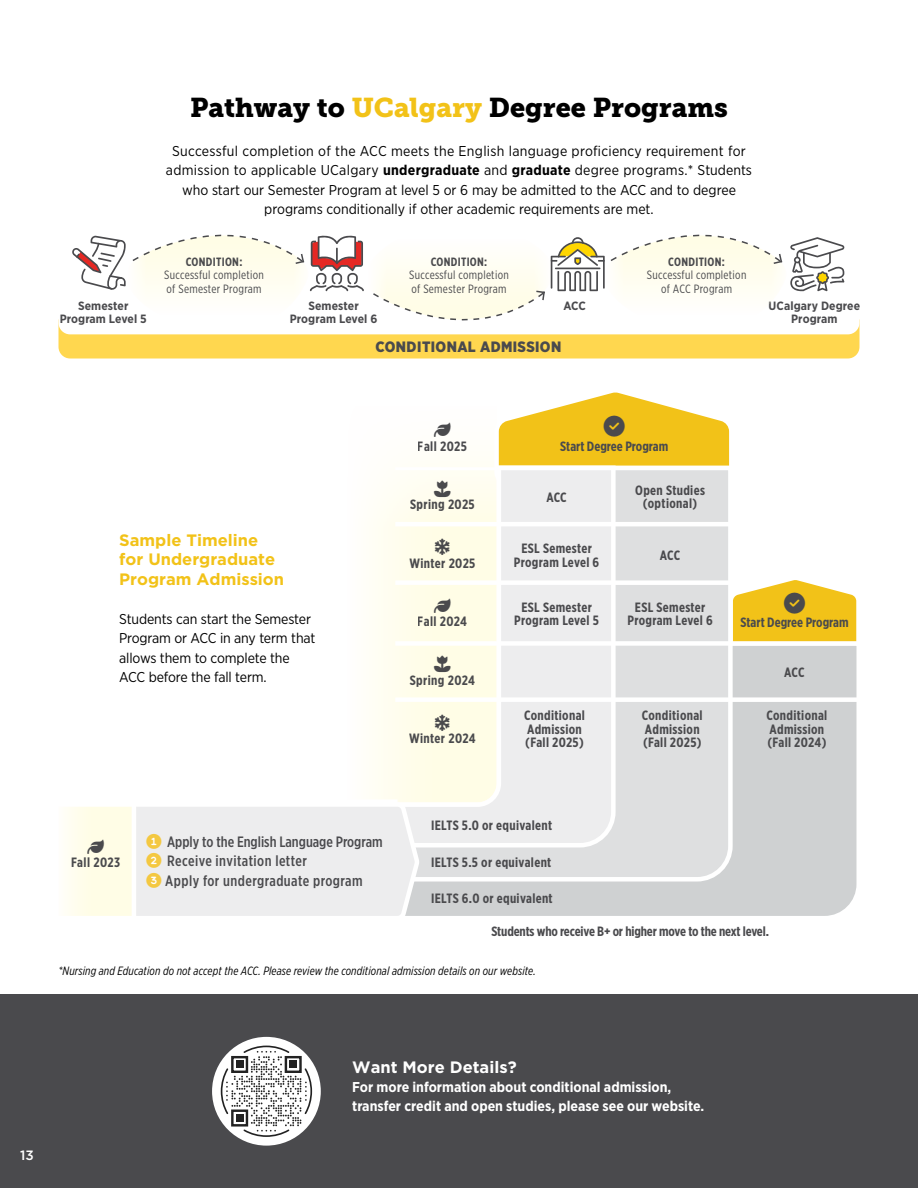
<style>
.page{position:relative;width:918px;height:1188px;background:#fff}
.page>*{position:absolute;margin:0;border:0;box-sizing:border-box;transform-origin:0 0}
.t1{font:27px "Museo Slab 900";color:#000}
.t2{font:700 16.5px/19.5px "Gotham";color:#f2c218}
.t3{font:700 16.5px "Gotham";color:#fff}
.t4{font:16.5px "Font Awesome 6 Pro Solid";color:#4a4a4d}
.t5{font:500 15px/19.5px "Gotham X Narrow";letter-spacing:.02em;color:#4a4a4d}
.t6{font:900 15px "Gotham Narrow";letter-spacing:.025em;color:#4a4a4d}
.t7{font:14.25px/19.5px "Gotham Narrow";color:#000;text-align:center}
.t8{font:700 14.25px/19.5px "Gotham Narrow";color:#fff}
.t9{font:700 13.5px/13.5px "Gotham X Narrow";letter-spacing:.025em;color:#4a4a4d;text-align:center}
.t10{font:700 13.5px "Gotham X Narrow";letter-spacing:-.01em;color:#4a4a4d}
.t11{font:700 13.5px "Gotham X Narrow";color:#4a4a4d}
.t12{font:500 13.5px "Gotham";color:#fff}
.t13{font:12px/13.5px "Gotham X Narrow";letter-spacing:.025em;color:#4a4a4d}
.t14{font:italic 12px "Gotham X Narrow";letter-spacing:.01em;color:#000}
.t15{font:700 12px/13.5px "Gotham Narrow";letter-spacing:.01em;color:#4a4a4d;text-align:center}
.t16{font:700 12px "Gotham X Narrow";letter-spacing:.025em;color:#4a4a4d}
.s1{color:#f2c218}
.s2{font-weight:700}
</style>
<div class="page">
<div style="left:346px;top:407px;width:151px;height:399px;background:#fffef9"></div>
<div style="left:423px;top:646px;width:434px;height:270px;background:#cfd1d2"></div>
<svg style="left:423px;top:489px;width:312px;height:395px;background:#dfe0e1"></svg>
<svg style="left:388px;top:484px;width:230px;height:366px"></svg>
<svg style="left:58px;top:234px;width:802px;height:124px"></svg>
<div style="left:0;top:994px;width:918px;height:194px;background:#4a4a4d"></div>
<div style="left:212px;top:1037px;width:109px;height:109px;background:#fff;border-radius:50%"></div>
<svg style="left:221px;top:1046px;width:91px;height:91px"></svg>
<div style="left:231px;top:1056px;width:17px;height:17px;border:2px solid #222"></div>
<div style="left:236px;top:1061px;width:7px;height:7px;background:#222"></div>
<div style="left:285px;top:1056px;width:17px;height:17px;border:2px solid #222"></div>
<div style="left:290px;top:1061px;width:7px;height:7px;background:#222"></div>
<div style="left:231px;top:1110px;width:17px;height:17px;border:2px solid #222"></div>
<div style="left:236px;top:1114px;width:7px;height:8px;background:#222"></div>
<hr style="left:395px;top:467px;width:477px;height:3px;background:#fff">
<hr style="left:395px;top:522px;width:477px;height:4px;background:#fff">
<div style="left:395px;top:580px;width:335px;height:5px;background:#fff"></div>
<div style="left:395px;top:641px;width:477px;height:5px;background:#fff"></div>
<div style="left:395px;top:697px;width:477px;height:5px;background:#fff"></div>
<svg style="left:417px;top:800px;width:6px;height:116px"></svg>
<svg style="left:435px;top:714px;width:15px;height:17px"></svg>
<svg style="left:435px;top:539px;width:15px;height:16px"></svg>
<svg style="left:434px;top:656px;width:17px;height:16px"></svg>
<svg style="left:434px;top:484px;width:17px;height:13px"></svg>
<svg style="left:733px;top:580px;width:123px;height:80px;background:#edce5d"></svg>
<svg style="left:492px;top:392px;width:238px;height:97px"></svg>
<svg style="left:67px;top:797px;width:350px;height:119px;background:#f1f1ee"></svg>
<h1 class="t1" style="left:190px;top:92px;width:539px">Pathway to <span class="s1">UCalgary</span> Degree Programs</h1>
<p class="t7" style="left:166px;top:141px;width:588px">Successful completion of the ACC meets the English language proficiency requirement for admission to applicable UCalgary <span class="s2">undergraduate</span> and <span class="s2">graduate</span> degree programs.* Students who start our Semester Program at level 5 or 6 may be admitted to the ACC and to degree programs conditionally if other academic requirements are met.</p>
<p class="t15" style="left:60px;top:299px;width:89px">Semester<br>Program Level 5</p>
<p class="t16" style="left:186px;top:254px;width:58px">CONDITION:</p>
<p class="t13" style="left:164px;top:268px;width:101px">Successful completion of Semester Program</p>
<p class="t16" style="left:431px;top:254px;width:58px">CONDITION:</p>
<p class="t13" style="left:409px;top:268px;width:101px">Successful completion of Semester Program</p>
<p class="t15" style="left:308px;top:299px;width:52px">Semester</p>
<p class="t15" style="left:563px;top:299px;width:24px">ACC</p>
<p class="t15" style="left:290px;top:312px;width:89px">Program Level 6</p>
<p class="t6" style="left:375px;top:337px;width:187px">CONDITIONAL ADMISSION</p>
<p class="t16" style="left:668px;top:254px;width:58px">CONDITION:</p>
<p class="t13" style="left:647px;top:268px;width:101px;text-align:center">Successful completion of ACC Program</p>
<p class="t15" style="left:769px;top:299px;width:93px">UCalgary Degree<br>Program</p>
<p class="t4" style="left:434px;top:422px;width:18px">●</p>
<p class="t9" style="left:418px;top:439px;width:50px">Fall 2025</p>
<p class="t9" style="left:410px;top:498px;width:66px">Spring 2025</p>
<p class="t11" style="left:560px;top:438px;width:110px">Start Degree Program</p>
<p class="t9" style="left:546px;top:490px;width:22px">ACC</p>
<p class="t9" style="left:635px;top:483px;width:71px">Open Studies (optional)</p>
<p class="t2" style="left:119px;top:530px;width:166px">Sample Timeline for Undergraduate<br>Program Admission</p>
<p class="t7" style="left:119px;top:609px;width:198px;text-align:left">Students can start the Semester<br>Program or ACC in any term that allows them to complete the<br>ACC before the fall term.</p>
<p class="t9" style="left:409px;top:556px;width:68px">Winter 2025</p>
<p class="t4" style="left:434px;top:597px;width:18px">●</p>
<p class="t9" style="left:418px;top:615px;width:51px">Fall 2024</p>
<p class="t9" style="left:410px;top:673px;width:67px">Spring 2024</p>
<p class="t9" style="left:409px;top:732px;width:68px">Winter 2024</p>
<p class="t9" style="left:514px;top:542px;width:87px">ESL Semester<br>Program Level 6</p>
<p class="t9" style="left:514px;top:600px;width:86px">ESL Semester<br>Program Level 5</p>
<p class="t9" style="left:660px;top:549px;width:22px">ACC</p>
<p class="t9" style="left:627px;top:600px;width:87px">ESL Semester<br>Program Level 6</p>
<p class="t11" style="left:741px;top:614px;width:110px">Start Degree Program</p>
<p class="t9" style="left:784px;top:665px;width:22px">ACC</p>
<p class="t9" style="left:524px;top:709px;width:62px;text-align:left">Conditional<br>Admission (Fall 2025)</p>
<p class="t9" style="left:642px;top:709px;width:62px;text-align:left">Conditional<br>Admission (Fall 2025)</p>
<p class="t9" style="left:767px;top:709px;width:62px;text-align:left">Conditional<br>Admission (Fall 2024)</p>
<p class="t4" style="left:87px;top:838px;width:18px">●</p>
<p class="t9" style="left:71px;top:856px;width:50px">Fall 2023</p>
<p class="t5" style="left:165px;top:832px;width:219px">Apply to the English Language Program<br>Receive invitation letter<br>Apply for undergraduate program</p>
<p class="t9" style="left:431px;top:818px;width:123px">IELTS 5.0 or equivalent</p>
<p class="t9" style="left:431px;top:855px;width:122px">IELTS 5.5 or equivalent</p>
<p class="t9" style="left:431px;top:891px;width:123px">IELTS 6.0 or equivalent</p>
<p class="t10" style="left:491px;top:923px;width:279px">Students who receive B+ or higher move to the next level.</p>
<p class="t14" style="left:58px;top:964px;width:479px">*Nursing and Education do not accept the ACC. Please review the conditional admission details on our website.</p>
<p class="t12" style="left:20px;top:1147px;width:15px">13</p>
<p class="t3" style="left:352px;top:1056px;width:166px">Want More Details?</p>
<p class="t8" style="left:352px;top:1077px;width:354px">For more information about conditional admission, transfer credit and open studies, please see our website.</p>
</div>
